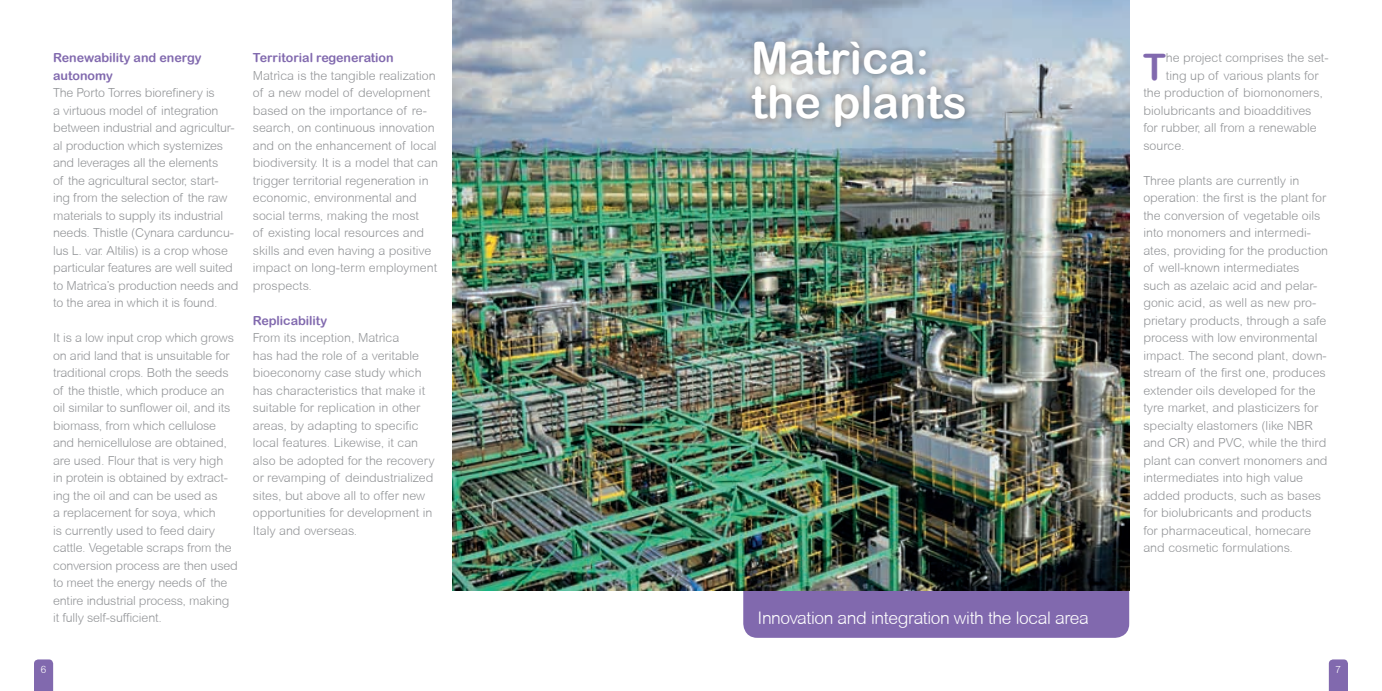
<style>
.page{position:relative;width:1382px;height:691px;background:#fff}
.page>*{position:absolute;margin:0;border:0;box-sizing:border-box;transform-origin:0 0}
.t1{font:45px/43.8px "Arial Rounded MT Bold";color:#fff}
.t2{font:36.5px "Arial Rounded MT Bold";color:#8169ae}
.t3{font:300 17.5px "Arial Rounded MT";letter-spacing:-.02em;color:#fff}
.t4{font:300 12.5px/17.5px "Arial Rounded MT";color:#939598}
.t5{font:12.5px/17.5px "Arial Rounded MT Bold";color:#8169ae}
.t6{font:300 10px "Arial Rounded MT";color:#fff}
</style>
<div class="page">
<div style="left:743px;top:136px;width:386px;height:502px;background:#8169ae;border-radius:14px"></div>
<img style="left:452px;top:0;width:677px;height:590px">
<div style="left:744px;top:35px;width:228px;height:99px;background:#231f20;opacity:.5"></div>
<svg style="left:34px;top:659px;width:19px;height:32px"></svg>
<svg style="left:1329px;top:659px;width:19px;height:32px"></svg>
<p class="t5" style="left:53px;top:49px;width:150px">Renewability and energy autonomy</p>
<p class="t4" style="left:53px;top:84px;width:187px">The Porto Torres biorefinery is<br>a virtuous model of integration between industrial and agricultur&shy;al production which systemizes and leverages all the elements<br>of the agricultural sector, start&shy;ing from the selection of the raw materials to supply its industrial needs. Thistle (Cynara carduncu&shy;lus L. var. Altilis) is a crop whose particular features are well suited to Matrìca’s production needs and to the area in which it is found.</p>
<p class="t4" style="left:53px;top:329px;width:186px">It is a low input crop which grows on arid land that is unsuitable for traditional crops. Both the seeds of the thistle, which produce an oil similar to sunflower oil, and its biomass, from which cellulose and hemicellulose are obtained, are used. Flour that is very high<br>in protein is obtained by extract&shy;ing the oil and can be used as<br>a replacement for soya, which<br>is currently used to feed dairy cattle. Vegetable scraps from the conversion process are then used to meet the energy needs of the entire industrial process, making it fully self-sufficient.</p>
<p class="t5" style="left:253px;top:49px;width:142px">Territorial regeneration</p>
<p class="t4" style="left:253px;top:67px;width:187px">Matrìca is the tangible realization of a new model of development based on the importance of re&shy;search, on continuous innovation and on the enhancement of local biodiversity. It is a model that can trigger territorial regeneration in economic, environmental and social terms, making the most<br>of existing local resources and skills and even having a positive impact on long-term employment prospects.</p>
<p class="t5" style="left:253px;top:311px;width:76px">Replicability</p>
<p class="t4" style="left:253px;top:329px;width:183px">From its inception, Matrìca<br>has had the role of a veritable bioeconomy case study which has characteristics that make it suitable for replication in other areas, by adapting to specific local features. Likewise, it can also be adopted for the recovery or revamping of deindustrialized sites, but above all to offer new opportunities for development in<br>Italy and overseas.</p>
<h1 class="t1" style="left:751px;top:36px;width:217px">Matrìca: the plants</h1>
<h2 class="t2" style="left:1143px;top:45px;width:24px">T</h2>
<p class="t4" style="left:1166px;top:49px;width:164px">he project comprises the set-</p>
<p class="t4" style="left:1166px;top:67px;width:154px">ting up of various plants for</p>
<p class="t4" style="left:1143px;top:84px;width:181px">the production of biomonomers,</p>
<p class="t4" style="left:1143px;top:102px;width:170px">biolubricants and bioadditives</p>
<p class="t4" style="left:1143px;top:119px;width:175px">for rubber, all from a renewable</p>
<p class="t4" style="left:1143px;top:137px;width:43px">source.</p>
<p class="t4" style="left:1143px;top:172px;width:186px">Three plants are currently in operation: the first is the plant for the conversion of vegetable oils into monomers and intermedi&shy;ates, providing for the production of well-known intermediates such as azelaic acid and pelar&shy;gonic acid, as well as new pro&shy;prietary products, through a safe process with low environmental impact. The second plant, down&shy;stream of the first one, produces extender oils developed for the tyre market, and plasticizers for specialty elastomers (like NBR and CR) and PVC, while the third plant can convert monomers and intermediates into high value added products, such as bases for biolubricants and products for pharmaceutical, homecare and cosmetic formulations.</p>
<h3 class="t3" style="left:757px;top:607px;width:333px">Innovation and integration with the local area</h3>
<p class="t6" style="left:41px;top:663px;width:7px">6</p>
<p class="t6" style="left:1336px;top:663px;width:7px">7</p>
</div>
